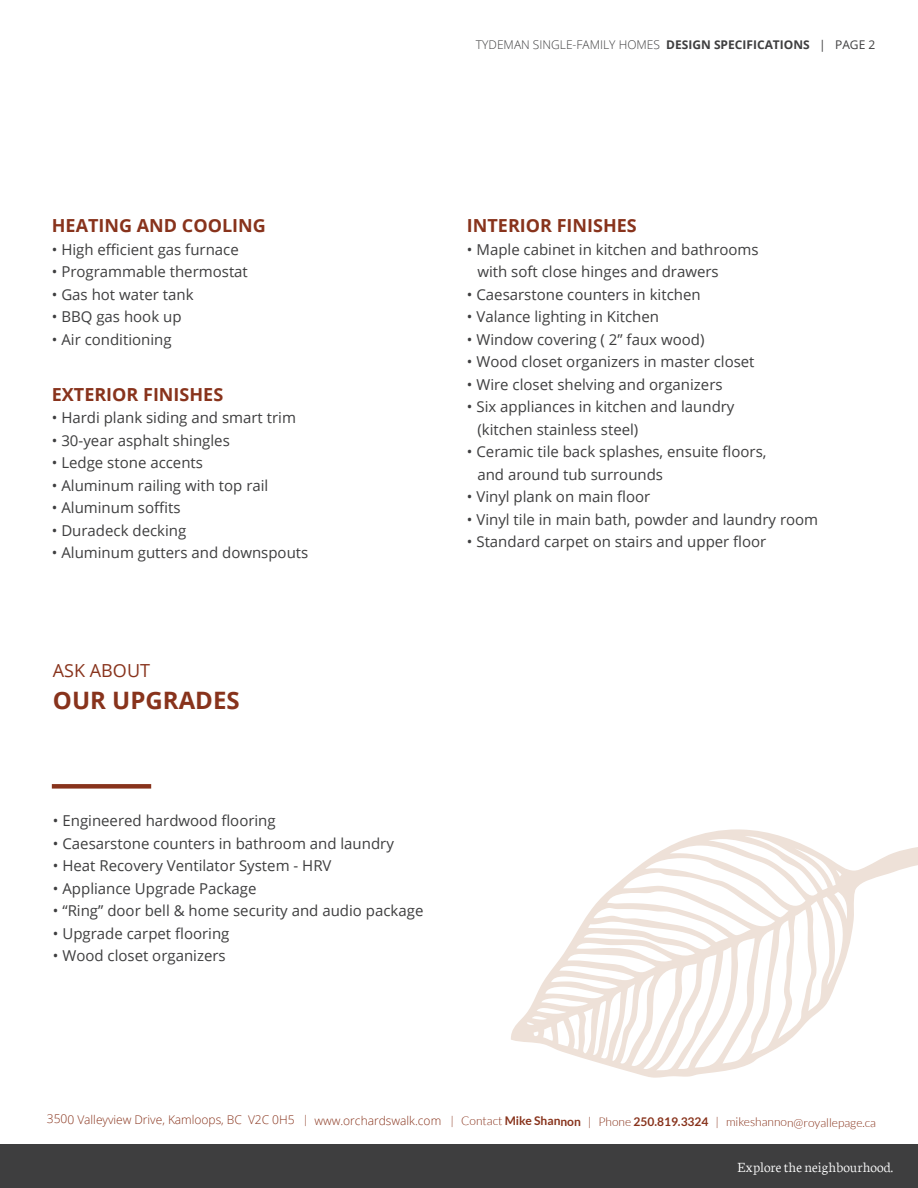
<style>
.page{position:relative;width:918px;height:1188px;background:#fff}
.page>*{position:absolute;margin:0;border:0;box-sizing:border-box;transform-origin:0 0}
.t1{font:700 24px "Open Sans";color:#88331c}
.t2{font:700 18px "Open Sans";color:#88331c}
.t3{font:18px "Open Sans";color:#88331c}
.t4{font:15px/22.5px "Open Sans";color:#3e3e3f}
.t5{font:300 15px "Neuton";color:#fff}
.t6{font:300 12px "Open Sans";letter-spacing:-.01em;color:#88331c}
.t7{font:300 12px "Open Sans";color:#3e3e3f}
.s1{font-weight:700}
.s2{font-weight:400}
.s3{font-family:"Lato"}
.s4{font-family:"Lato";font-weight:700}
</style>
<div class="page">
<div style="left:0;top:1145px;width:918px;height:43px;background:#3e3e3f"></div>
<div style="left:52px;top:784px;width:99px;height:5px;background:#88331c"></div>
<svg style="left:511px;top:829px;width:407px;height:249px"></svg>
<p class="t7" style="left:476px;top:37px;width:401px">TYDEMAN SINGLE-FAMILY HOMES <span class="s1">DESIGN SPECIFICATIONS</span> <span class="s2">| PAGE 2</span></p>
<p class="t2" style="left:52px;top:213px;width:215px">HEATING AND COOLING</p>
<p class="t4" style="left:52px;top:238px;width:189px">• High efficient gas furnace</p>
<p class="t4" style="left:52px;top:260px;width:198px">• Programmable thermostat</p>
<p class="t4" style="left:52px;top:283px;width:143px">• Gas hot water tank</p>
<p class="t4" style="left:52px;top:305px;width:131px">• BBQ gas hook up</p>
<p class="t4" style="left:52px;top:328px;width:121px">• Air conditioning</p>
<p class="t2" style="left:52px;top:382px;width:173px">EXTERIOR FINISHES</p>
<p class="t4" style="left:52px;top:406px;width:246px">• Hardi plank siding and smart trim</p>
<p class="t4" style="left:52px;top:429px;width:180px">• 30-year asphalt shingles</p>
<p class="t4" style="left:52px;top:451px;width:153px">• Ledge stone accents</p>
<p class="t4" style="left:52px;top:474px;width:218px">• Aluminum railing with top rail</p>
<p class="t4" style="left:52px;top:496px;width:130px">• Aluminum soffits</p>
<p class="t4" style="left:52px;top:519px;width:136px">• Duradeck decking</p>
<p class="t4" style="left:52px;top:541px;width:258px">• Aluminum gutters and downspouts</p>
<p class="t3" style="left:53px;top:658px;width:99px">ASK ABOUT</p>
<h1 class="t1" style="left:53px;top:683px;width:188px">OUR UPGRADES</h1>
<p class="t4" style="left:53px;top:809px;width:224px">• Engineered hardwood flooring</p>
<p class="t4" style="left:53px;top:832px;width:343px">• Caesarstone counters in bathroom and laundry</p>
<p class="t4" style="left:53px;top:854px;width:280px">• Heat Recovery Ventilator System - HRV</p>
<p class="t4" style="left:53px;top:877px;width:205px">• Appliance Upgrade Package</p>
<p class="t4" style="left:53px;top:899px;width:372px">• “Ring” door bell &amp; home security and audio package</p>
<p class="t4" style="left:53px;top:922px;width:178px">• Upgrade carpet flooring</p>
<p class="t4" style="left:53px;top:944px;width:174px">• Wood closet organizers</p>
<p class="t2" style="left:467px;top:213px;width:171px">INTERIOR FINISHES</p>
<p class="t4" style="left:477px;top:238px;width:283px;text-indent:-10px">• Maple cabinet in kitchen and bathrooms with soft close hinges and drawers</p>
<p class="t4" style="left:467px;top:283px;width:235px">• Caesarstone counters in kitchen</p>
<p class="t4" style="left:467px;top:305px;width:194px">• Valance lighting in Kitchen</p>
<p class="t4" style="left:467px;top:328px;width:239px">• Window covering ( 2” faux wood)</p>
<p class="t4" style="left:467px;top:350px;width:289px">• Wood closet organizers in master closet</p>
<p class="t4" style="left:467px;top:373px;width:257px">• Wire closet shelving and organizers</p>
<p class="t4" style="left:477px;top:395px;width:259px;text-indent:-10px">• Six appliances in kitchen and laundry (kitchen stainless steel)</p>
<p class="t4" style="left:477px;top:440px;width:291px;text-indent:-10px">• Ceramic tile back splashes, ensuite floors, and around tub surrounds</p>
<p class="t4" style="left:467px;top:485px;width:185px">• Vinyl plank on main floor</p>
<p class="t4" style="left:467px;top:508px;width:353px">• Vinyl tile in main bath, powder and laundry room</p>
<p class="t4" style="left:467px;top:530px;width:301px">• Standard carpet on stairs and upper floor</p>
<p class="t6" style="left:47px;top:1112px;width:831px">3500 Valleyview Drive, Kamloops, BC V2C 0H5 <span class="s3">|</span> www.orchardswalk.com <span class="s3">| Contact</span> <span class="s4">Mike Shannon</span> <span class="s3">| Phone</span> <span class="s4">250.819.3324</span> <span class="s3">| mikeshannon@royallepage.ca</span></p>
<p class="t5" style="left:738px;top:1159px;width:157px">Explore the neighbourhood.</p>
</div>
